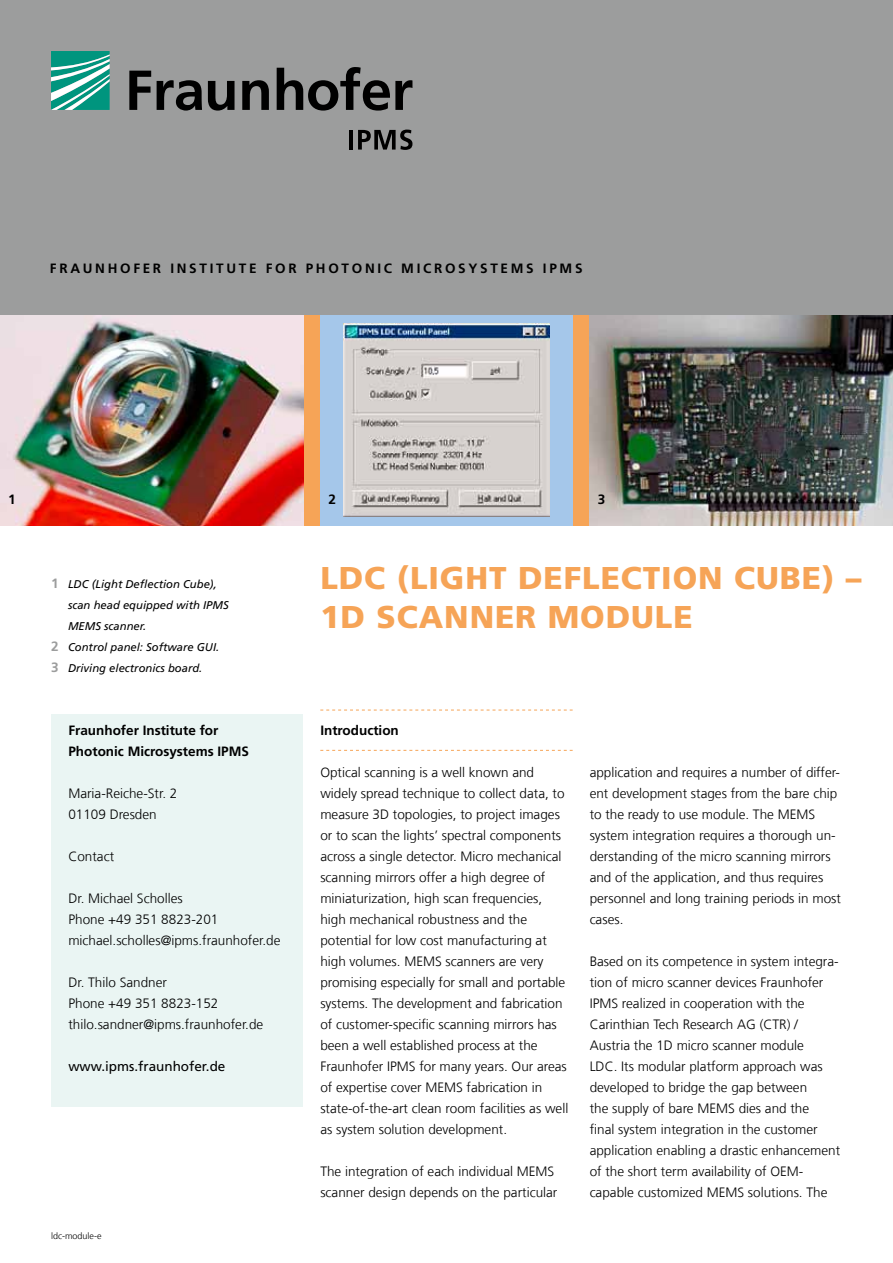
<style>
.page{position:relative;width:893px;height:1263px;background:#fff}
.page>*{position:absolute;margin:0;border:0;box-sizing:border-box;transform-origin:0 0}
.t1{font:900 31.5px/39px "Frutiger LT Com";letter-spacing:.03em;color:#f6a457}
.Text{font:300 13.5px/21px "Frutiger LT Com";color:#000}
.Imprint{font:300 13.5px "Frutiger LT Com";color:#000}
.Inst-name{font:700 13.5px "Frutiger LT Com";letter-spacing:.2em;color:#000}
.Imprint-2{font:700 13.5px/21px "Frutiger LT Com";color:#000}
.Imprint-3{font:13.5px "Frutiger LT Com";color:#000}
.Heading_1{font:700 13.5px "Frutiger LT Com";color:#000}
.PicNum{font:700 13.5px "Frutiger LT Com";color:#000}
.t2{font:italic 11.25px/21px "Frutiger LT Com";color:#000}
.t3{font:300 9px "Frutiger LT Com";color:#000}
.s1{font-weight:700;font-style:normal;font-size:13.5px;color:#9c9d9d}
</style>
<div class="page">
<div style="left:0;top:0;width:893px;height:315px;background:#9c9d9d"></div>
<svg style="left:51px;top:51px;width:59px;height:59px;background:#4ab1a1"></svg>
<svg style="left:129px;top:67px;width:283px;height:44px"></svg>
<hr style="left:349px;top:130px;width:4px;height:20px;background:#000">
<svg style="left:358px;top:130px;width:54px;height:20px"></svg>
<div style="left:0;top:315px;width:893px;height:210px;background:#f6a457"></div>
<div style="left:51px;top:714px;width:252px;height:392px;background:#eaf5f3"></div>
<svg style="left:320px;top:710px;width:253px;height:1px"></svg>
<svg style="left:320px;top:750px;width:253px;height:1px"></svg>
<img style="left:0;top:315px;width:303px;height:210px">
<div style="left:320px;top:315px;width:253px;height:210px;background:#a5c7ea"></div>
<img style="left:344px;top:323px;width:205px;height:194px">
<img style="left:590px;top:315px;width:303px;height:210px">
<p class="Inst-name" style="left:50px;top:260px;width:534px">FRAUNHOFER INSTITUTE FOR PHOTONIC MICROSYSTEMS IPMS</p>
<p class="PicNum" style="left:8px;top:491px;width:9px">1</p>
<p class="PicNum" style="left:328px;top:491px;width:9px">2</p>
<p class="PicNum" style="left:598px;top:491px;width:9px">3</p>
<p class="t2" style="left:68px;top:574px;width:162px;text-indent:-17px"><span class="s1">1</span> LDC (Light Deflection Cube), scan head equipped with IPMS<br>MEMS scanner.</p>
<p class="t2" style="left:51px;top:637px;width:170px"><span class="s1">2</span> Control panel: Software GUI.</p>
<p class="t2" style="left:51px;top:658px;width:153px"><span class="s1">3</span> Driving electronics board.</p>
<p class="Imprint-2" style="left:68px;top:720px;width:182px">Fraunhofer Institute for<br>Photonic Microsystems IPMS</p>
<p class="Imprint" style="left:68px;top:785px;width:110px">Maria-Reiche-Str. 2</p>
<p class="Imprint" style="left:68px;top:806px;width:90px">01109 Dresden</p>
<p class="Imprint" style="left:68px;top:848px;width:47px">Contact</p>
<p class="Imprint" style="left:68px;top:890px;width:116px">Dr. Michael Scholles</p>
<p class="Imprint" style="left:68px;top:911px;width:151px">Phone +49 351 8823-201</p>
<p class="Imprint" style="left:68px;top:933px;width:214px">michael.scholles@ipms.fraunhofer.de</p>
<p class="Imprint" style="left:68px;top:975px;width:100px">Dr. Thilo Sandner</p>
<p class="Imprint" style="left:68px;top:996px;width:151px">Phone +49 351 8823-152</p>
<p class="Imprint" style="left:68px;top:1017px;width:196px">thilo.sandner@ipms.fraunhofer.de</p>
<p class="Imprint-3" style="left:68px;top:1058px;width:159px">www.ipms.fraunhofer.de</p>
<p class="t3" style="left:51px;top:1231px;width:52px">ldc-module-e</p>
<p class="t1" style="left:320px;top:558px;width:543px">LDC (LIGHT DEFLECTION CUBE) –<br>1D SCANNER MODULE</p>
<p class="Heading_1" style="left:320px;top:722px;width:80px">Introduction</p>
<p class="Text" style="left:320px;top:762px;width:249px">Optical scanning is a well known and widely spread technique to collect data, to measure 3D topologies, to project images or to scan the lights’ spectral components across a single detector. Micro mechanical scanning mirrors offer a high degree of miniaturization, high scan frequencies, high mechanical robustness and the potential for low cost manufacturing at high volumes. MEMS scanners are very promising especially for small and portable systems. The development and fabrication of customer-specific scanning mirrors has been a well established process at the Fraunhofer IPMS for many years. Our areas of expertise cover MEMS fabrication in state-of-the-art clean room facilities as well as system solution development.</p>
<p class="Text" style="left:320px;top:1161px;width:239px">The integration of each individual MEMS scanner design depends on the particular</p>
<p class="Text" style="left:590px;top:762px;width:253px">application and requires a number of differ&shy;ent development stages from the bare chip to the ready to use module. The MEMS system integration requires a thorough un&shy;derstanding of the micro scanning mirrors and of the application, and thus requires personnel and long training periods in most cases.</p>
<p class="Text" style="left:590px;top:951px;width:252px">Based on its competence in system integra&shy;tion of micro scanner devices Fraunhofer IPMS realized in cooperation with the Carinthian Tech Research AG (CTR) / Austria the 1D micro scanner module<br>LDC. Its modular platform approach was developed to bridge the gap between<br>the supply of bare MEMS dies and the<br>final system integration in the customer application enabling a drastic enhancement of the short term availability of OEM&shy;capable customized MEMS solutions. The</p>
</div>
